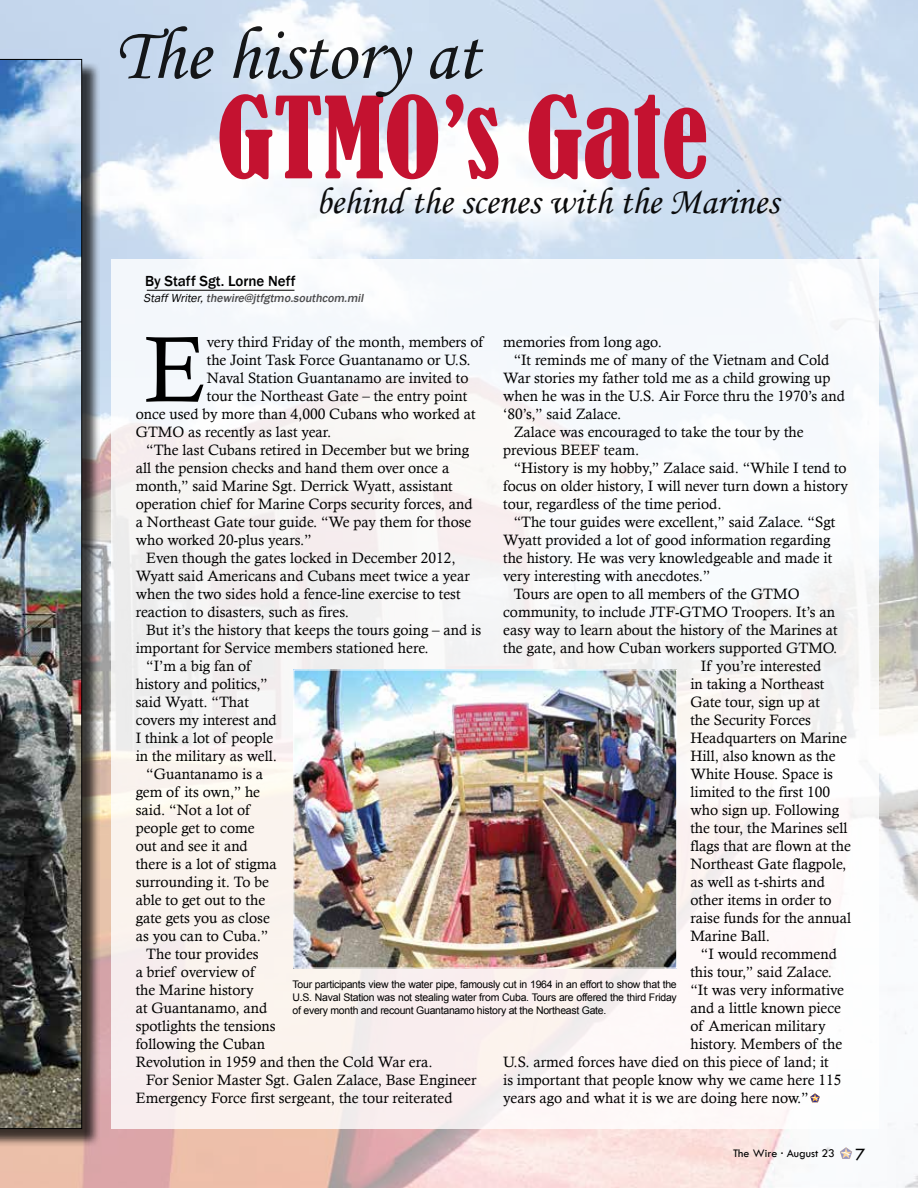
<style>
.page{position:relative;width:918px;height:1188px;background:#fff}
.page>*{position:absolute;margin:0;border:0;box-sizing:border-box;transform-origin:0 0}
.t1{font:condensed 105px "Bernard";color:#c41230}
.t2{font:93.6px "Calisto";color:#000}
.t3{font:75px "Monotype Corsiva";color:#000}
.t4{font:37.5px "Monotype Corsiva";color:#000}
.t5{font:15px "Calisto";color:#000}
.t6{font:500 15px "Franklin Gothic";color:#000}
.t7{font:italic 500 12px "Franklin Gothic";color:#4d4d4f}
.t8{font:12px "Tw Cen";color:#000}
.t9{font:10.5px/12.6px "Arial";letter-spacing:-.025em;color:#000;text-align:justify}
.s1{font-weight:400;color:#000}
.s2{font-size:18px}
</style>
<div class="page">
<img style="left:0;top:0;width:918px;height:1188px">
<div style="left:112px;top:259px;width:767px;height:870px;background:#f9f8f7"></div>
<svg style="left:810px;top:1093px;width:10px;height:9px"></svg>
<hr style="left:147px;top:290px;width:147px;height:1px;background:#000">
<img style="left:296px;top:672px;width:379px;height:294px">
<div style="left:294px;top:670px;width:383px;height:298px;border:1px solid #fff"></div>
<div style="left:0;top:62px;width:100px;height:1085px;background:#000;opacity:.75"></div>
<img style="left:0;top:59px;width:82px;height:1070px">
<svg style="left:840px;top:1147px;width:12px;height:12px"></svg>
<h3 class="t3" style="left:114px;top:9px;width:367px">The history at</h3>
<h1 class="t1" style="left:217px;top:77px;width:493px">GTMO’s Gate</h1>
<h3 class="t4" style="left:315px;top:179px;width:465px">behind the scenes with the Marines</h3>
<p class="t6" style="left:145px;top:272px;width:152px">By Staff Sgt. Lorne Neff</p>
<p class="t7" style="left:144px;top:291px;width:224px"><span class="s1">StaffWriter,</span>thewire@jtfgtmo.southcom.mil</p>
<h2 class="t2" style="left:144px;top:315px;width:64px">E</h2>
<p class="t5" style="left:207px;top:333px;width:278px">very third Friday of the month, members of</p>
<p class="t5" style="left:503px;top:333px;width:160px">memories from long ago.</p>
<p class="t5" style="left:514px;top:351px;width:317px">“It reminds me of many of the Vietnam and Cold</p>
<p class="t5" style="left:503px;top:369px;width:329px">War stories my father told me as a child growing up</p>
<p class="t5" style="left:503px;top:387px;width:343px">when he was in the U.S. Air Force thru the 1970’s and</p>
<p class="t5" style="left:503px;top:405px;width:120px">‘80’s,” said Zalace.</p>
<p class="t5" style="left:514px;top:423px;width:292px">Zalace was encouraged to take the tour by the</p>
<p class="t5" style="left:503px;top:441px;width:138px">previous BEEF team.</p>
<p class="t5" style="left:514px;top:459px;width:335px">“History is my hobby,” Zalace said. “While I tend to</p>
<p class="t5" style="left:503px;top:477px;width:347px">focus on older history, I will never turn down a history</p>
<p class="t5" style="left:503px;top:495px;width:220px">tour, regardless of the time period.</p>
<p class="t5" style="left:514px;top:513px;width:323px">“The tour guides were excellent,” said Zalace. “Sgt</p>
<p class="t5" style="left:503px;top:531px;width:329px">Wyatt provided a lot of good information regarding</p>
<p class="t5" style="left:503px;top:549px;width:331px">the history. He was very knowledgeable and made it</p>
<p class="t5" style="left:503px;top:567px;width:209px">very interesting with anecdotes.”</p>
<p class="t5" style="left:514px;top:585px;width:287px">Tours are open to all members of the GTMO</p>
<p class="t5" style="left:503px;top:603px;width:333px">community, to include JTF-GTMO Troopers. It’s an</p>
<p class="t5" style="left:503px;top:621px;width:336px">easy way to learn about the history of the Marines at</p>
<p class="t5" style="left:503px;top:639px;width:336px">the gate, and how Cuban workers supported GTMO.</p>
<p class="t5" style="left:701px;top:657px;width:122px">If you’re interested</p>
<p class="t5" style="left:690px;top:675px;width:135px">in taking a Northeast</p>
<p class="t5" style="left:690px;top:693px;width:131px">Gate tour, sign up at</p>
<p class="t5" style="left:690px;top:711px;width:122px">the Security Forces</p>
<p class="t5" style="left:690px;top:729px;width:158px">Headquarters on Marine</p>
<p class="t5" style="left:690px;top:747px;width:147px">Hill, also known as the</p>
<p class="t5" style="left:690px;top:765px;width:144px">White House. Space is</p>
<p class="t5" style="left:690px;top:783px;width:141px">limited to the first 100</p>
<p class="t5" style="left:690px;top:801px;width:150px">who sign up. Following</p>
<p class="t5" style="left:690px;top:819px;width:159px">the tour, the Marines sell</p>
<p class="t5" style="left:690px;top:837px;width:162px">flags that are flown at the</p>
<p class="t5" style="left:690px;top:855px;width:158px">Northeast Gate flagpole,</p>
<p class="t5" style="left:690px;top:873px;width:136px">as well as t-shirts and</p>
<p class="t5" style="left:690px;top:891px;width:143px">other items in order to</p>
<p class="t5" style="left:690px;top:909px;width:162px">raise funds for the annual</p>
<p class="t5" style="left:690px;top:927px;width:81px">Marine Ball.</p>
<p class="t5" style="left:701px;top:945px;width:138px">“I would recommend</p>
<p class="t5" style="left:690px;top:963px;width:143px">this tour,” said Zalace.</p>
<p class="t5" style="left:690px;top:981px;width:155px">“It was very informative</p>
<p class="t5" style="left:690px;top:999px;width:152px">and a little known piece</p>
<p class="t5" style="left:690px;top:1017px;width:137px">of American military</p>
<p class="t5" style="left:690px;top:1035px;width:153px">history. Members of the</p>
<p class="t5" style="left:503px;top:1053px;width:327px">U.S. armed forces have died on this piece of land; it</p>
<p class="t5" style="left:503px;top:1071px;width:340px">is important that people know why we came here 115</p>
<p class="t5" style="left:503px;top:1089px;width:307px">years ago and what it is we are doing here now.”</p>
<p class="t5" style="left:207px;top:351px;width:265px">the Joint Task Force Guantanamo or U.S.</p>
<p class="t5" style="left:207px;top:369px;width:263px">Naval Station Guantanamo are invited to</p>
<p class="t5" style="left:207px;top:387px;width:262px">tour the Northeast Gate – the entry point</p>
<p class="t5" style="left:136px;top:405px;width:342px">once used by more than 4,000 Cubans who worked at</p>
<p class="t5" style="left:136px;top:423px;width:197px">GTMO as recently as last year.</p>
<p class="t5" style="left:146px;top:441px;width:324px">“The last Cubans retired in December but we bring</p>
<p class="t5" style="left:136px;top:459px;width:315px">all the pension checks and hand them over once a</p>
<p class="t5" style="left:136px;top:477px;width:319px">month,” said Marine Sgt. Derrick Wyatt, assistant</p>
<p class="t5" style="left:136px;top:495px;width:338px">operation chief for Marine Corps security forces, and</p>
<p class="t5" style="left:136px;top:513px;width:337px">a Northeast Gate tour guide. “We pay them for those</p>
<p class="t5" style="left:136px;top:531px;width:177px">who worked 20-plus years.”</p>
<p class="t5" style="left:146px;top:549px;width:311px">Even though the gates locked in December 2012,</p>
<p class="t5" style="left:136px;top:567px;width:336px">Wyatt said Americans and Cubans meet twice a year</p>
<p class="t5" style="left:136px;top:585px;width:326px">when the two sides hold a fence-line exercise to test</p>
<p class="t5" style="left:136px;top:603px;width:215px">reaction to disasters, such as fires.</p>
<p class="t5" style="left:146px;top:621px;width:336px">But it’s the history that keeps the tours going – and is</p>
<p class="t5" style="left:136px;top:639px;width:294px">important for Service members stationed here.</p>
<p class="t5" style="left:146px;top:657px;width:106px">“I’m a big fan of</p>
<p class="t5" style="left:136px;top:675px;width:133px">history and politics,”</p>
<p class="t5" style="left:136px;top:693px;width:115px">said Wyatt. “That</p>
<p class="t5" style="left:136px;top:711px;width:143px">covers my interest and</p>
<p class="t5" style="left:136px;top:729px;width:139px">I think a lot of people</p>
<p class="t5" style="left:136px;top:747px;width:143px">in the military as well.</p>
<p class="t5" style="left:146px;top:765px;width:119px">“Guantanamo is a</p>
<p class="t5" style="left:136px;top:783px;width:126px">gem of its own,” he</p>
<p class="t5" style="left:136px;top:801px;width:116px">said. “Not a lot of</p>
<p class="t5" style="left:136px;top:819px;width:120px">people get to come</p>
<p class="t5" style="left:136px;top:837px;width:114px">out and see it and</p>
<p class="t5" style="left:136px;top:855px;width:143px">there is a lot of stigma</p>
<p class="t5" style="left:136px;top:873px;width:135px">surrounding it. To be</p>
<p class="t5" style="left:136px;top:891px;width:131px">able to get out to the</p>
<p class="t5" style="left:136px;top:909px;width:136px">gate gets you as close</p>
<p class="t5" style="left:136px;top:927px;width:134px">as you can to Cuba.”</p>
<p class="t5" style="left:146px;top:945px;width:114px">The tour provides</p>
<p class="t5" style="left:136px;top:963px;width:120px">a brief overview of</p>
<p class="t5" style="left:136px;top:981px;width:120px">the Marine history</p>
<p class="t5" style="left:136px;top:999px;width:133px">at Guantanamo, and</p>
<p class="t5" style="left:136px;top:1017px;width:141px">spotlights the tensions</p>
<p class="t5" style="left:136px;top:1035px;width:131px">following the Cuban</p>
<p class="t5" style="left:136px;top:1053px;width:298px">Revolution in 1959 and then the Cold War era.</p>
<p class="t5" style="left:146px;top:1071px;width:332px">For Senior Master Sgt. Galen Zalace, Base Engineer</p>
<p class="t5" style="left:136px;top:1089px;width:318px">Emergency Force first sergeant, the tour reiterated</p>
<p class="t9" style="left:293px;top:978px;width:386px">Tour participants view the water pipe, famously cut in 1964 in an effort to show that the U.S. Naval Station was not stealing water from Cuba. Tours are offered the third Friday of every month and recount Guantanamo history at the Northeast Gate.</p>
<p class="t8" style="left:733px;top:1146px;width:134px">The Wire · August 23 <span class="s2">7</span></p>
</div>
